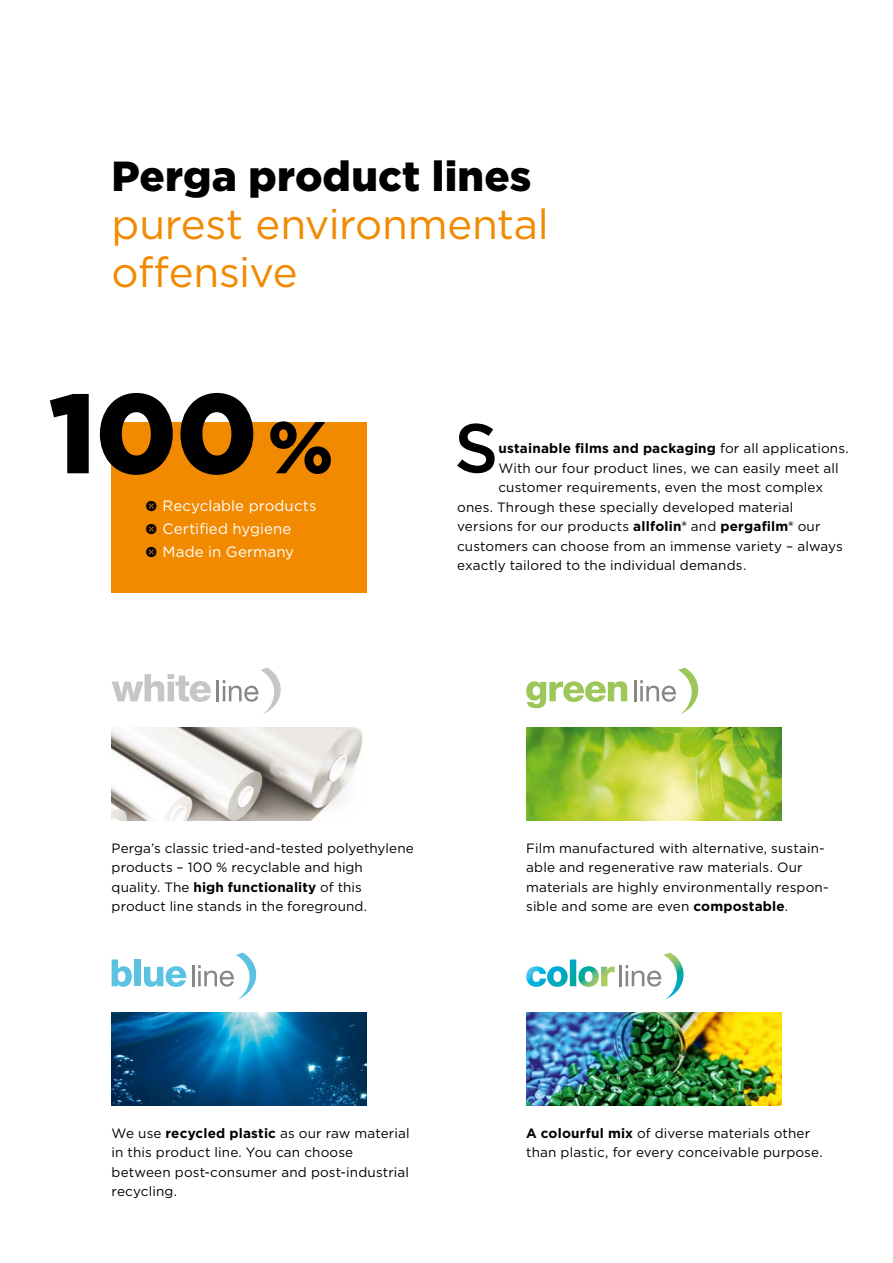
<style>
.page{position:relative;width:893px;height:1263px;background:#fff}
.page>*{position:absolute;margin:0;border:0;box-sizing:border-box;transform-origin:0 0}
.t1{font:900 112.5px "Gotham";color:#000}
.t2{font:500 69.15px "Gotham";color:#000}
.t3{font:42px/48px "Gotham";letter-spacing:-.01em;color:#f18a00}
.t4{font:900 42px "Gotham";letter-spacing:.005em;color:#000}
.t5{font:15px/23px "Gotham";letter-spacing:.01em;color:#fff}
.t6{font:13.5px/19.5px "Gotham";letter-spacing:.01em;color:#000}
.t7{font:700 13.5px "Gotham";letter-spacing:.015em;color:#000}
.s1{font-size:73.2px}
.s2{font-family:"Klavika";color:#000}
.s3{font-weight:400}
.s4{font-weight:700}
</style>
<div class="page">
<img style="left:112px;top:727px;width:251px;height:94px">
<img style="left:526px;top:727px;width:255px;height:94px">
<hr style="left:217px;top:680px;width:2px;height:21px;background:#878786">
<svg style="left:223px;top:668px;width:58px;height:46px"></svg>
<svg style="left:112px;top:674px;width:99px;height:28px"></svg>
<hr style="left:634px;top:680px;width:3px;height:21px;background:#878786">
<svg style="left:640px;top:668px;width:58px;height:46px"></svg>
<svg style="left:526px;top:681px;width:101px;height:27px"></svg>
<hr style="left:192px;top:965px;width:3px;height:21px;background:#878786">
<svg style="left:198px;top:952px;width:58px;height:47px"></svg>
<svg style="left:112px;top:959px;width:20px;height:28px"></svg>
<div style="left:134px;top:959px;width:7px;height:27px;background:#5bc3e1"></div>
<svg style="left:144px;top:966px;width:43px;height:21px"></svg>
<hr style="left:619px;top:965px;width:3px;height:21px;background:#878786">
<svg style="left:626px;top:952px;width:58px;height:47px"></svg>
<svg style="left:526px;top:959px;width:89px;height:28px"></svg>
<img style="left:112px;top:1012px;width:255px;height:94px">
<img style="left:526px;top:1012px;width:255px;height:94px">
<div style="left:112px;top:422px;width:255px;height:170px;background:#f18a00"></div>
<h3 class="t4" style="left:112px;top:147px;width:421px">Perga product lines</h3>
<h3 class="t3" style="left:112px;top:199px;width:439px">purest environmental offensive</h3>
<h1 class="t1" style="left:49px;top:356px;width:286px">100 <span class="s1">%</span></h1>
<p class="t5" style="left:146px;top:493px;width:172px"><span class="s2">˥</span> Recyclable products <span class="s2">˥</span> Certified hygiene<br><span class="s2">˥</span> Made in Germany</p>
<h2 class="t2" style="left:454px;top:403px;width:46px">S</h2>
<p class="t7" style="left:498px;top:439px;width:352px">ustainable films and packaging <span class="s3">for all applications.</span></p>
<p class="t6" style="left:498px;top:458px;width:342px">With our four product lines, we can easily meet all</p>
<p class="t6" style="left:498px;top:477px;width:326px">customer requirements, even the most complex</p>
<p class="t6" style="left:457px;top:497px;width:338px">ones. Through these specially developed material</p>
<p class="t6" style="left:457px;top:516px;width:365px">versions for our products <span class="s4">allfolin®</span> and <span class="s4">pergafilm®</span> our</p>
<p class="t6" style="left:457px;top:536px;width:387px">customers can choose from an immense variety – always</p>
<p class="t6" style="left:457px;top:555px;width:291px">exactly tailored to the individual demands.</p>
<p class="t6" style="left:112px;top:838px;width:304px">Perga’s classic tried-and-tested polyethylene products – 100 % recyclable and high quality. The <span class="s4">high functionality</span> of this product line stands in the foreground.</p>
<p class="t6" style="left:526px;top:838px;width:304px">Film manufactured with alternative, sustain&shy;able and regenerative raw materials. Our materials are highly environmentally respon&shy;sible and some are even <span class="s4">compostable</span>.</p>
<p class="t6" style="left:112px;top:1123px;width:300px">We use <span class="s4">recycled plastic</span> as our raw material in this product line. You can choose between post-consumer and post-industrial recycling.</p>
<p class="t6" style="left:526px;top:1123px;width:298px"><span class="s4">A colourful mix</span> of diverse materials other than plastic, for every conceivable purpose.</p>
</div>
